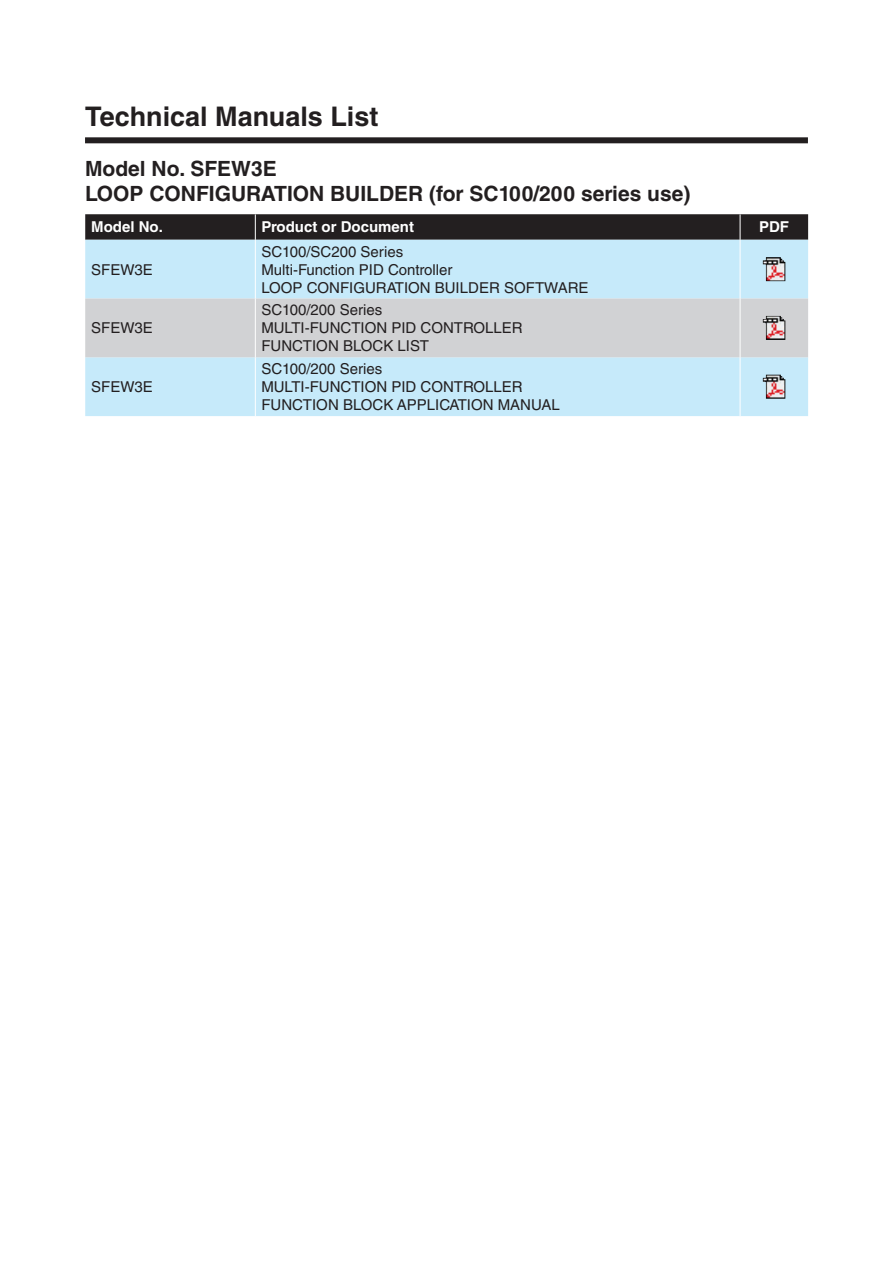
<style>
.page{position:relative;width:893px;height:1263px;background:#fff}
.page>*{position:absolute;margin:0;border:0;box-sizing:border-box;transform-origin:0 0}
.t1{font:700 27px "Helvetica LT Std";color:#231f20}
.t2{font:700 21px/25.2px "Helvetica LT Std";color:#231f20}
.t3{font:15px/18px "Helvetica LT Std";color:#231f20}
.t4{font:700 15px "Helvetica LT Std";color:#fff}
</style>
<div class="page">
<div style="left:85px;top:240px;width:723px;height:176px;background:#c6eafa"></div>
<div style="left:85px;top:299px;width:723px;height:58px;background:#d1d2d4"></div>
<svg style="left:85px;top:214px;width:723px;height:26px;background:#282526"></svg>
<hr style="left:255px;top:240px;width:1px;height:59px;background:#fff">
<hr style="left:740px;top:240px;width:1px;height:59px;background:#fff">
<hr style="left:255px;top:299px;width:1px;height:58px;background:#fff">
<hr style="left:740px;top:299px;width:1px;height:58px;background:#fff">
<hr style="left:255px;top:357px;width:1px;height:59px;background:#fff">
<hr style="left:740px;top:357px;width:1px;height:59px;background:#fff">
<img style="left:763px;top:257px;width:22px;height:24px">
<img style="left:763px;top:316px;width:22px;height:24px">
<img style="left:763px;top:375px;width:22px;height:24px">
<div style="left:85px;top:137px;width:723px;height:6px;background:#231f20"></div>
<h1 class="t1" style="left:85px;top:100px;width:295px">Technical Manuals List</h1>
<h2 class="t2" style="left:85px;top:156px;width:607px">Model No. SFEW3E<br>LOOP CONFIGURATION BUILDER (for SC100/200 series use)</h2>
<p class="t4" style="left:91px;top:218px;width:73px">Model No.</p>
<p class="t4" style="left:261px;top:218px;width:154px">Product or Document</p>
<p class="t4" style="left:759px;top:218px;width:32px">PDF</p>
<p class="t3" style="left:91px;top:260px;width:63px">SFEW3E</p>
<p class="t3" style="left:261px;top:242px;width:329px">SC100/SC200 Series<br>Multi-Function PID Controller<br>LOOP CONFIGURATION BUILDER SOFTWARE</p>
<p class="t3" style="left:91px;top:319px;width:63px">SFEW3E</p>
<p class="t3" style="left:91px;top:378px;width:63px">SFEW3E</p>
<p class="t3" style="left:261px;top:301px;width:263px">SC100/200 Series<br>MULTI-FUNCTION PID CONTROLLER<br>FUNCTION BLOCK LIST</p>
<p class="t3" style="left:261px;top:360px;width:300px">SC100/200 Series<br>MULTI-FUNCTION PID CONTROLLER<br>FUNCTION BLOCK APPLICATION MANUAL</p>
</div>
